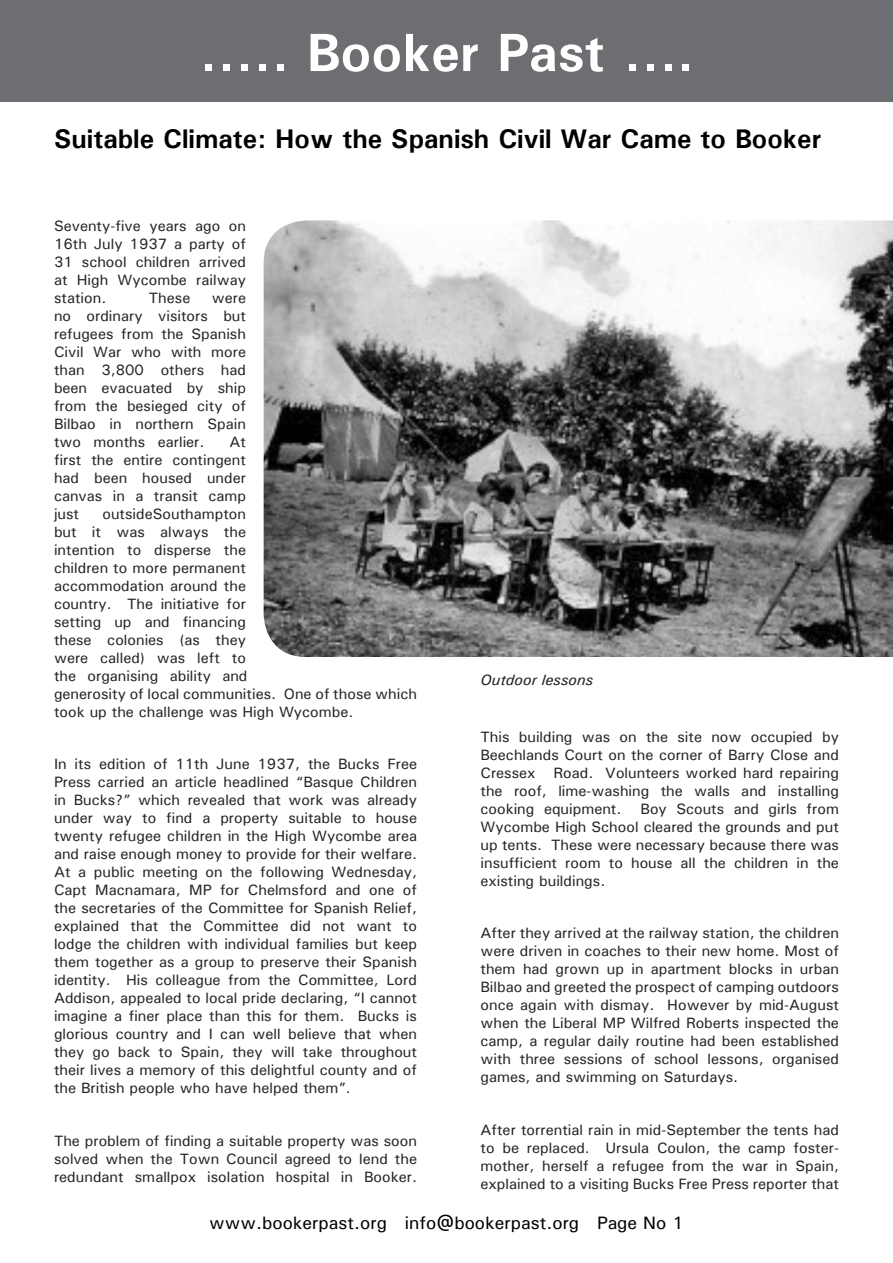
<style>
.page{position:relative;width:893px;height:1263px;background:#fff}
.page>*{position:absolute;margin:0;border:0;box-sizing:border-box;transform-origin:0 0}
.t1{font:700 54px "Univers";color:#fff}
.t2{font:700 27px "Univers";color:#000}
.t3{font:500 18px "Univers";color:#000}
.t4{font:500 15px/18px "Univers";color:#252525;text-align:justify}
.t5{font:italic 500 15px "Univers";color:#252525}
</style>
<div class="page">
<div style="left:0;top:0;width:893px;height:102px;background:#6d6e71"></div>
<img style="left:264px;top:220px;width:629px;height:437px">
<h1 class="t1" style="left:199px;top:18px;width:497px">..... Booker Past ....</h1>
<p class="t2" style="left:54px;top:122px;width:769px">Suitable Climate: How the Spanish Civil War Came to Booker</p>
<p class="t4" style="left:54px;top:216px;width:194px">Seventy-five years ago on 16th July 1937 a party of 31 school children arrived at High Wycombe railway station.</p>
<p class="t4" style="left:149px;top:288px;width:43px">These</p>
<p class="t4" style="left:54px;top:288px;width:194px;text-indent:158px">were no ordinary visitors but refugees from the Spanish Civil War who with more than 3,800 others had been evacuated by ship from the besieged city of Bilbao in northern Spain two months earlier.</p>
<p class="t4" style="left:54px;top:432px;width:194px;text-indent:175px">At first the entire contingent had been housed under canvas in a transit camp just</p>
<p class="t4" style="left:54px;top:504px;width:365px;text-align:left;text-indent:48px">outsideSouthampton<br>but it was always the<br>intention to disperse the<br>children to more permanent<br>accommodation around the<br>country. The initiative for<br>setting up and financing<br>these colonies (as they<br>were called) was left to<br>the organising ability and<br>generosity of local communities. One of those which took up the challenge was High Wycombe.</p>
<p class="t4" style="left:54px;top:755px;width:365px">In its edition of 11th June 1937, the Bucks Free Press carried an article headlined “Basque Children in Bucks?” which revealed that work was already under way to find a property suitable to house twenty refugee children in the High Wycombe area and raise enough money to provide for their welfare.<br>At a public meeting on the following Wednesday, Capt Macnamara, MP for Chelmsford and one of the secretaries of the Committee for Spanish Relief, explained that the Committee did not want to lodge the children with individual families but keep them together as a group to preserve their Spanish identity. His colleague from the Committee, Lord Addison, appealed to local pride declaring, “I cannot imagine a finer place than this for them. Bucks is glorious country and I can well believe that when they go back to Spain, they will take throughout their lives a memory of this delightful county and of the British people who have helped them”.</p>
<p class="t4" style="left:54px;top:1131px;width:365px">The problem of finding a suitable property was soon solved when the Town Council agreed to lend the redundant smallpox isolation hospital in Booker.</p>
<p class="t5" style="left:480px;top:670px;width:114px">Outdoor lessons</p>
<p class="t4" style="left:480px;top:727px;width:360px">This building was on the site now occupied by Beechlands Court on the corner of Barry Close and Cressex Road. Volunteers worked hard repairing the roof, lime-washing the walls and installing cooking equipment.</p>
<p class="t4" style="left:480px;top:799px;width:360px;text-indent:160px">Boy Scouts and girls from Wycombe High School cleared the grounds and put up tents. These were necessary because there was insufficient room to house all the children in the existing buildings.</p>
<p class="t4" style="left:480px;top:924px;width:360px">After they arrived at the railway station, the children were driven in coaches to their new home. Most of them had grown up in apartment blocks in urban Bilbao and greeted the prospect of camping outdoors once again with dismay. However by mid-August when the Liberal MP Wilfred Roberts inspected the camp, a regular daily routine had been established with three sessions of school lessons, organised games, and swimming on Saturdays.</p>
<p class="t4" style="left:480px;top:1120px;width:360px">After torrential rain in mid-September the tents had to be replaced. Ursula Coulon, the camp foster&shy;mother, herself a refugee from the war in Spain, explained to a visiting Bucks Free Press reporter that</p>
<p class="t3" style="left:209px;top:1211px;width:476px">www.bookerpast.org info@bookerpast.org Page No 1</p>
</div>
